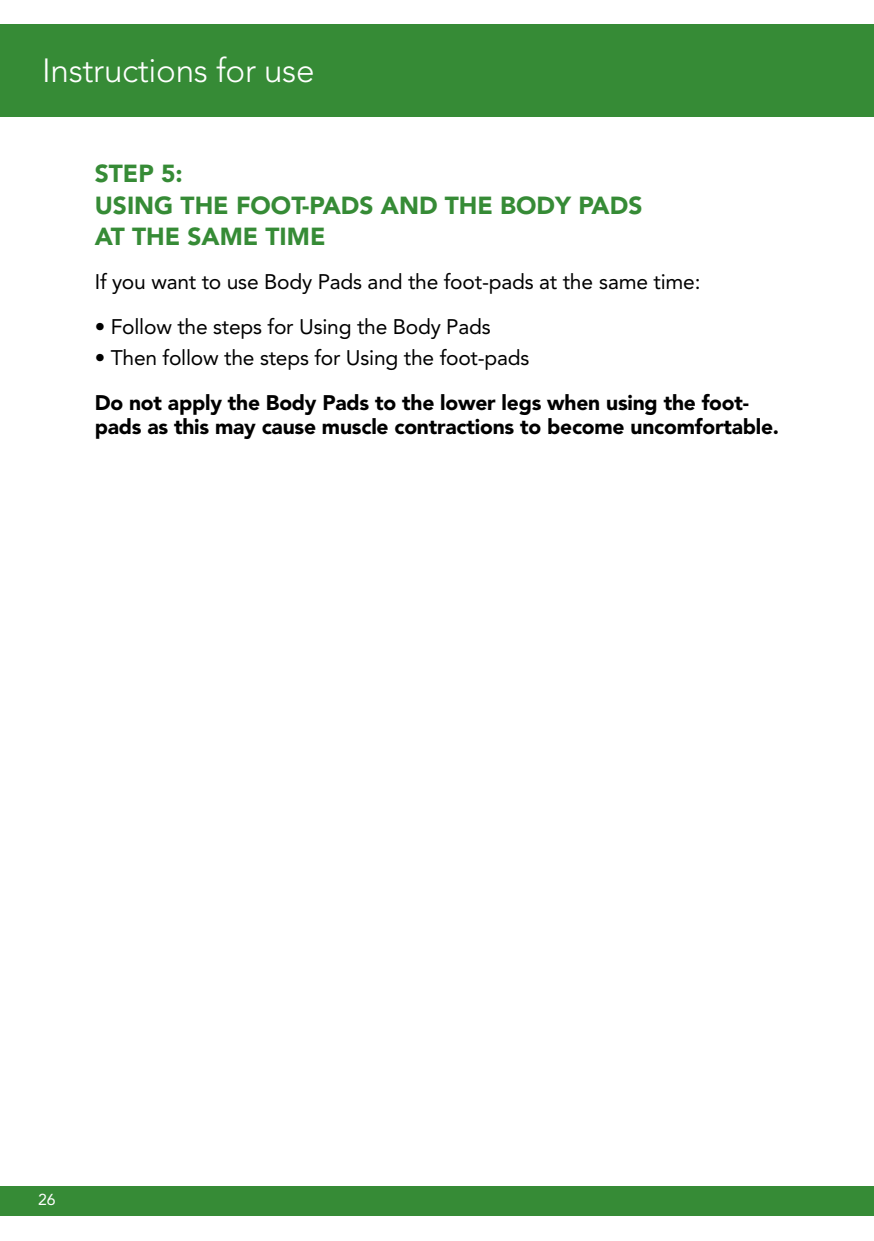
<style>
.page{position:relative;width:874px;height:1241px;background:#fff}
.page>*{position:absolute;margin:0;border:0;box-sizing:border-box;transform-origin:0 0}
.t1{font:300 33.25px "Avenir LT";letter-spacing:-.01em;color:#fff}
.t2{font:900 24.5px/31.5px "Avenir LT";color:#368b36}
.t3{font:21px "Avenir LT";letter-spacing:-.01em;color:#000}
.t4{font:900 21px/24.5px "Avenir LT";letter-spacing:-.01em;color:#000}
.t5{font:15.75px "Avenir LT";color:#fff}
</style>
<div class="page">
<div style="left:0;top:1186px;width:873px;height:29px;background:#368b36"></div>
<div style="left:0;top:25px;width:873px;height:92px;background:#368b36"></div>
<h1 class="t1" style="left:42px;top:51px;width:274px">Instructions for use</h1>
<p class="t2" style="left:95px;top:158px;width:549px">STEP 5:<br>USING THE FOOT-PADS AND THE BODY PADS<br>AT THE SAME TIME</p>
<p class="t3" style="left:95px;top:270px;width:607px">If you want to use Body Pads and the foot-pads at the same time:</p>
<p class="t3" style="left:95px;top:314px;width:397px">• Follow the steps for Using the Body Pads</p>
<p class="t3" style="left:95px;top:346px;width:436px">• Then follow the steps for Using the foot-pads</p>
<p class="t4" style="left:95px;top:390px;width:685px">Do not apply the Body Pads to the lower legs when using the foot&shy;pads as this may cause muscle contractions to become uncomfortable.</p>
<p class="t5" style="left:38px;top:1189px;width:19px">26</p>
</div>
